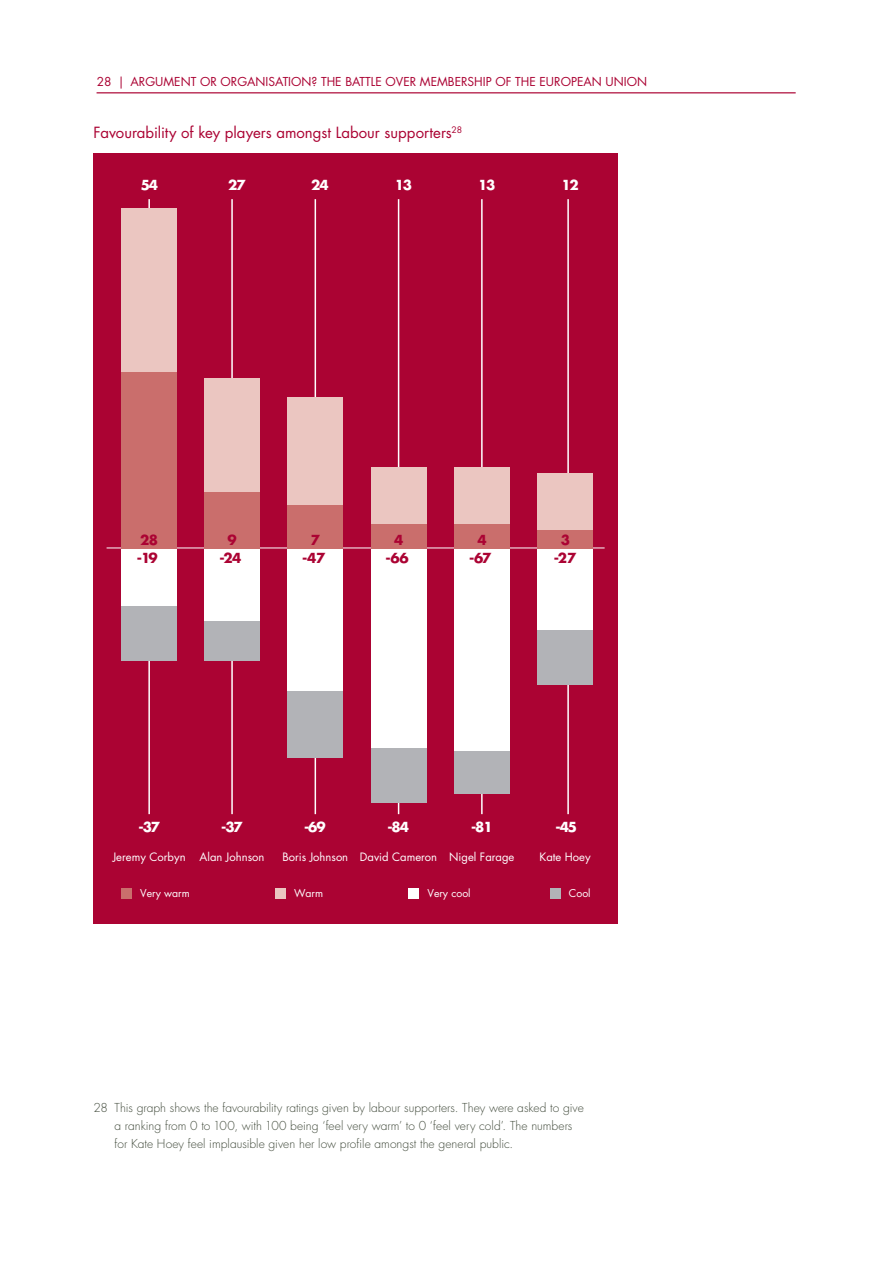
<style>
.page{position:relative;width:893px;height:1263px;background:#fff}
.page>*{position:absolute;margin:0;border:0;box-sizing:border-box;transform-origin:0 0}
.Table_figure_title{font:15px "Futura Std";color:#ab0333}
.t1{font:700 13.5px "Futura Std";letter-spacing:-.08em;color:#fff}
.t2{font:700 13.5px "Futura Std";letter-spacing:-.03em;color:#ab0333}
.Footnotes{font:300 12px/18px "Futura Std";color:#434c3d}
.t3{font:12px "Futura Std";color:#ab0333}
.t4{font:11.25px "Futura Std";color:#fff}
.t5{font:10.5px "Futura Std";color:#fff}
</style>
<div class="page">
<hr style="left:97px;top:92px;width:699px;height:2px;background:#ab0333">
<div style="left:94px;top:153px;width:524px;height:771px;background:#ab0333"></div>
<hr style="left:107px;top:548px;width:498px;height:1px;background:#fff">
<hr style="left:148px;top:199px;width:2px;height:615px;background:#fff">
<hr style="left:231px;top:199px;width:2px;height:615px;background:#fff">
<hr style="left:315px;top:199px;width:1px;height:615px;background:#fff">
<hr style="left:398px;top:199px;width:1px;height:615px;background:#fff">
<hr style="left:481px;top:199px;width:2px;height:615px;background:#fff">
<hr style="left:567px;top:199px;width:2px;height:615px;background:#fff">
<div style="left:275px;top:888px;width:10px;height:10px;background:#ebc6c1"></div>
<div style="left:408px;top:888px;width:11px;height:10px;background:#fff"></div>
<div style="left:550px;top:888px;width:10px;height:10px;background:#b2b3b7"></div>
<div style="left:121px;top:888px;width:11px;height:10px;background:#ca6e6c"></div>
<div style="left:121px;top:548px;width:56px;height:58px;background:#fff"></div>
<div style="left:121px;top:606px;width:56px;height:54px;background:#b2b3b7"></div>
<div style="left:121px;top:372px;width:56px;height:177px;background:#ca6e6c"></div>
<div style="left:121px;top:208px;width:56px;height:164px;background:#ebc6c1"></div>
<div style="left:204px;top:548px;width:56px;height:73px;background:#fff"></div>
<div style="left:204px;top:621px;width:56px;height:39px;background:#b2b3b7"></div>
<div style="left:204px;top:492px;width:56px;height:57px;background:#ca6e6c"></div>
<div style="left:204px;top:378px;width:56px;height:114px;background:#ebc6c1"></div>
<div style="left:287px;top:548px;width:56px;height:143px;background:#fff"></div>
<div style="left:287px;top:691px;width:56px;height:66px;background:#b2b3b7"></div>
<div style="left:287px;top:504px;width:56px;height:45px;background:#ca6e6c"></div>
<div style="left:287px;top:397px;width:56px;height:107px;background:#ebc6c1"></div>
<div style="left:371px;top:548px;width:55px;height:200px;background:#fff"></div>
<div style="left:371px;top:748px;width:55px;height:55px;background:#b2b3b7"></div>
<div style="left:371px;top:523px;width:55px;height:26px;background:#ca6e6c"></div>
<div style="left:371px;top:467px;width:55px;height:56px;background:#ebc6c1"></div>
<div style="left:454px;top:548px;width:56px;height:203px;background:#fff"></div>
<div style="left:454px;top:751px;width:56px;height:43px;background:#b2b3b7"></div>
<div style="left:454px;top:523px;width:56px;height:26px;background:#ca6e6c"></div>
<div style="left:454px;top:467px;width:56px;height:56px;background:#ebc6c1"></div>
<div style="left:537px;top:548px;width:56px;height:82px;background:#fff"></div>
<div style="left:537px;top:630px;width:56px;height:55px;background:#b2b3b7"></div>
<div style="left:537px;top:530px;width:56px;height:19px;background:#ca6e6c"></div>
<div style="left:537px;top:473px;width:56px;height:57px;background:#ebc6c1"></div>
<p class="t3" style="left:97px;top:74px;width:552px">28 | ARGUMENT OR ORGANISATION? THE BATTLE OVER MEMBERSHIP OF THE EUROPEAN UNION</p>
<p class="Table_figure_title" style="left:94px;top:123px;width:370px">Favourability of key players amongst Labour supporters<sup>28</sup></p>
<p class="t1" style="left:141px;top:176px;width:19px">54</p>
<p class="t1" style="left:228px;top:176px;width:19px">27</p>
<p class="t1" style="left:311px;top:176px;width:19px">24</p>
<p class="t1" style="left:395px;top:176px;width:19px">13</p>
<p class="t1" style="left:478px;top:176px;width:19px">13</p>
<p class="t1" style="left:561px;top:176px;width:19px">12</p>
<p class="t2" style="left:140px;top:531px;width:20px">28</p>
<p class="t2" style="left:137px;top:549px;width:22px">-19</p>
<p class="t2" style="left:228px;top:531px;width:11px">9</p>
<p class="t2" style="left:219px;top:549px;width:23px">-24</p>
<p class="t2" style="left:311px;top:531px;width:11px">7</p>
<p class="t2" style="left:302px;top:549px;width:24px">-47</p>
<p class="t2" style="left:394px;top:531px;width:11px">4</p>
<p class="t2" style="left:386px;top:549px;width:25px">-66</p>
<p class="t2" style="left:477px;top:531px;width:11px">4</p>
<p class="t2" style="left:469px;top:549px;width:24px">-67</p>
<p class="t2" style="left:561px;top:531px;width:11px">3</p>
<p class="t2" style="left:554px;top:549px;width:24px">-27</p>
<p class="t1" style="left:139px;top:818px;width:23px">-37</p>
<p class="t4" style="left:113px;top:850px;width:74px">Jeremy Corbyn</p>
<p class="t1" style="left:221px;top:818px;width:23px">-37</p>
<p class="t4" style="left:200px;top:850px;width:66px">Alan Johnson</p>
<p class="t1" style="left:304px;top:818px;width:23px">-69</p>
<p class="t4" style="left:282px;top:850px;width:67px">Boris Johnson</p>
<p class="t1" style="left:387px;top:818px;width:23px">-84</p>
<p class="t4" style="left:360px;top:850px;width:79px">David Cameron</p>
<p class="t1" style="left:471px;top:818px;width:23px">-81</p>
<p class="t4" style="left:449px;top:850px;width:67px">Nigel Farage</p>
<p class="t1" style="left:556px;top:818px;width:23px">-45</p>
<p class="t4" style="left:539px;top:850px;width:53px">Kate Hoey</p>
<p class="t5" style="left:140px;top:886px;width:51px">Very warm</p>
<p class="t5" style="left:294px;top:886px;width:31px">Warm</p>
<p class="t5" style="left:427px;top:886px;width:45px">Very cool</p>
<p class="t5" style="left:569px;top:886px;width:23px">Cool</p>
<p class="Footnotes" style="left:115px;top:1099px;width:471px;text-indent:-21px">28 This graph shows the favourability ratings given by labour supporters. They were asked to give a ranking from 0 to 100, with 100 being ‘feel very warm’ to 0 ‘feel very cold’. The numbers for Kate Hoey feel implausible given her low profile amongst the general public.</p>
</div>
